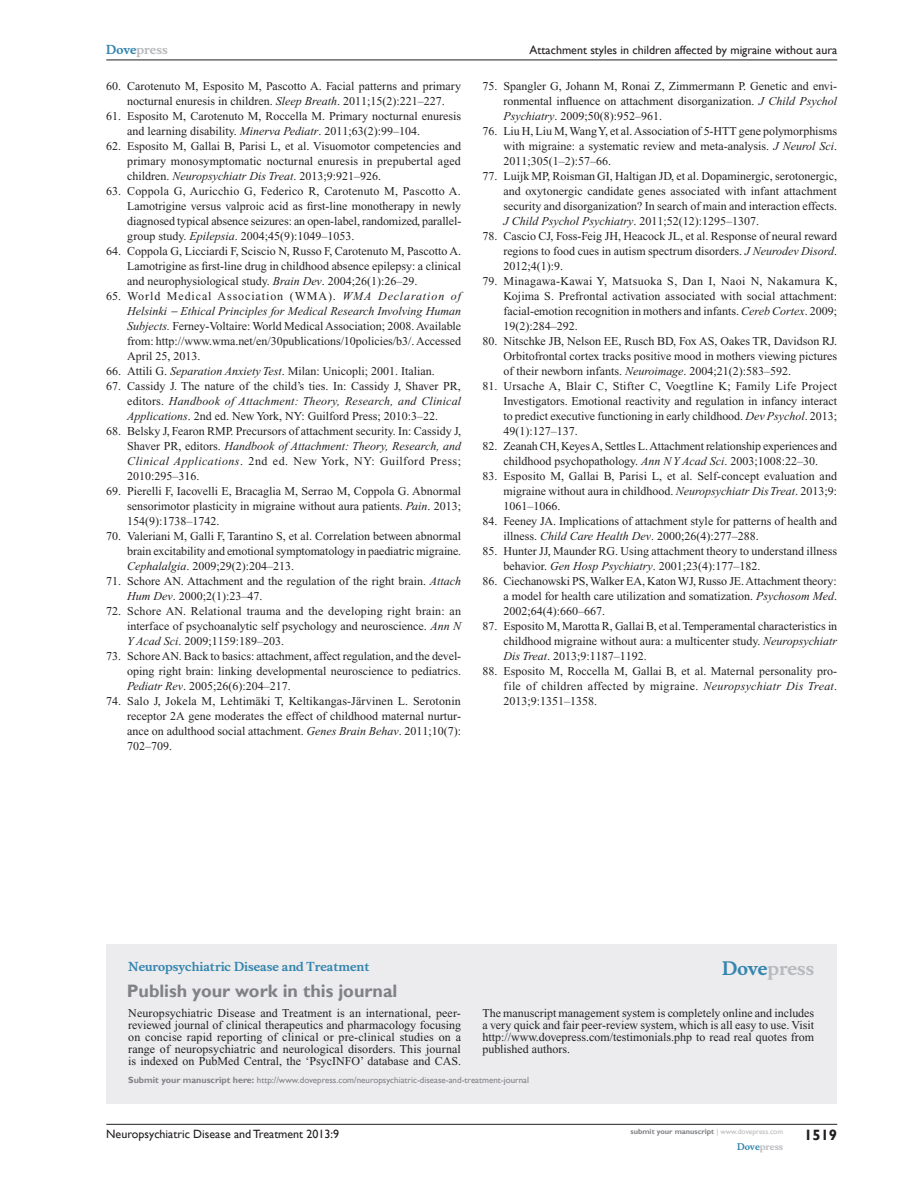
<style>
.page{position:relative;width:918px;height:1188px;background:#fff}
.page>*{position:absolute;margin:0;border:0;box-sizing:border-box;transform-origin:0 0}
.PromBx-H1{font:700 18px "Gill Sans";color:#808285}
.PromBx-Brand{font:700 18px "Musee";color:#b8b9bc}
.t1{font:700 15px "Gill Sans";color:#231f20}
.RefNL2{font:12px/15px "Times New Roman";color:#231f20;text-align:justify}
.PromBx-Tx{font:12px/12px "Times New Roman";color:#231f20;text-align:justify}
.t2{font:12px "Gill Sans";color:#231f20}
.PromBx-JrnlName{font:700 12px "Musee";color:#3485ae}
.t3{font:700 12px "Musee";color:#b8b9bc}
.PromBx-SubmitMssWebA{font:9px "Gill Sans";color:#808285}
.t4{font:700 9px "Musee";color:#b8b9bc}
.t5{font:700 7.5px "Gill Sans";color:#808285}
.s1{color:#3485ae}
.s2{font-style:italic}
.s3{font-weight:700}
.s4{font-weight:400;color:#b8b9bc}
</style>
<div class="page">
<div style="left:106px;top:944px;width:731px;height:159px;background:#ececee"></div>
<hr style="left:106px;top:1124px;width:731px;height:1px;background:#231f20">
<hr style="left:106px;top:60px;width:731px;height:1px;background:#231f20">
<p class="t3" style="left:106px;top:43px;width:63px"><span class="s1">Dove</span>press</p>
<p class="RefNL2" style="left:106px;top:79px;width:356px;text-align:center">60. Carotenuto M, Esposito M, Pascotto A. Facial patterns and primary nocturnal enuresis in children. <span class="s2">Sleep Breath</span>. 2011;15(2):221–227.</p>
<p class="RefNL2" style="left:127px;top:109px;width:335px;text-indent:-21px">61. Esposito M, Carotenuto M, Roccella M. Primary nocturnal enuresis and learning disability. <span class="s2">Minerva Pediatr</span>. 2011;63(2):99–104.</p>
<p class="RefNL2" style="left:127px;top:139px;width:335px;text-indent:-21px">62. Esposito M, Gallai B, Parisi L, et al. Visuomotor competencies and primary monosymptomatic nocturnal enuresis in prepubertal aged children. <span class="s2">Neuropsychiatr Dis Treat</span>. 2013;9:921–926.</p>
<p class="RefNL2" style="left:127px;top:184px;width:336px;text-indent:-21px">63. Coppola G, Auricchio G, Federico R, Carotenuto M, Pascotto A.<br>Lamotrigine versus valproic acid as first-line monotherapy in newly diagnosed typical absence seizures: an open-label, randomized, parallel&shy;group study. <span class="s2">Epilepsia</span>. 2004;45(9):1049–1053.</p>
<p class="RefNL2" style="left:127px;top:244px;width:335px;text-indent:-21px">64. Coppola G, Licciardi F, Sciscio N, Russo F, Carotenuto M, Pascotto A.<br>Lamotrigine as first-line drug in childhood absence epilepsy: a clinical and neurophysiological study. <span class="s2">Brain Dev</span>. 2004;26(1):26–29.</p>
<p class="RefNL2" style="left:127px;top:289px;width:335px;text-indent:-21px">65. World Medical Association (WMA). <span class="s2">WMA Declaration of Helsinki</span> − <span class="s2">Ethical Principles for Medical Research Involving Human Subjects.</span> Ferney-Voltaire: World Medical Association; 2008. Available from: http://www.wma.net/en/30publications/10policies/b3/. Accessed April 25, 2013.</p>
<p class="RefNL2" style="left:106px;top:364px;width:330px">66. Attili G. <span class="s2">Separation Anxiety Test</span>. Milan: Unicopli; 2001. Italian.</p>
<p class="RefNL2" style="left:127px;top:379px;width:335px;text-indent:-21px">67. Cassidy J. The nature of the child’s ties. In: Cassidy J, Shaver PR, editors. <span class="s2">Handbook of Attachment: Theory, Research, and Clinical Applications</span>. 2nd ed. New York, NY: Guilford Press; 2010:3–22.</p>
<p class="RefNL2" style="left:127px;top:424px;width:335px;text-indent:-21px">68. Belsky J, Fearon RMP. Precursors of attachment security. In: Cassidy J, Shaver PR, editors. <span class="s2">Handbook of Attachment: Theory, Research, and Clinical Applications</span>. 2nd ed. New York, NY: Guilford Press; 2010:295–316.</p>
<p class="RefNL2" style="left:127px;top:484px;width:335px;text-indent:-21px">69. Pierelli F, Iacovelli E, Bracaglia M, Serrao M, Coppola G. Abnormal sensorimotor plasticity in migraine without aura patients. <span class="s2">Pain</span>. 2013; 154(9):1738–1742.</p>
<p class="RefNL2" style="left:127px;top:529px;width:336px;text-indent:-21px">70. Valeriani M, Galli F, Tarantino S, et al. Correlation between abnormal brain excitability and emotional symptomatology in paediatric migraine.<br><span class="s2">Cephalalgia</span>. 2009;29(2):204–213.</p>
<p class="RefNL2" style="left:127px;top:574px;width:335px;text-indent:-21px">71. Schore AN. Attachment and the regulation of the right brain. <span class="s2">Attach<br>Hum Dev</span>. 2000;2(1):23–47.</p>
<p class="RefNL2" style="left:127px;top:604px;width:335px;text-indent:-21px">72. Schore AN. Relational trauma and the developing right brain: an interface of psychoanalytic self psychology and neuroscience. <span class="s2">Ann N Y Acad Sci</span>. 2009;1159:189–203.</p>
<p class="RefNL2" style="left:127px;top:649px;width:335px;text-indent:-21px">73. Schore AN. Back to basics: attachment, affect regulation, and the devel&shy;oping right brain: linking developmental neuroscience to pediatrics.<br><span class="s2">Pediatr Rev</span>. 2005;26(6):204–217.</p>
<p class="RefNL2" style="left:127px;top:694px;width:335px;text-indent:-21px">74. Salo J, Jokela M, Lehtimäki T, Keltikangas-Järvinen L. Serotonin receptor 2A gene moderates the effect of childhood maternal nurtur&shy;ance on adulthood social attachment. <span class="s2">Genes Brain Behav</span>. 2011;10(7):<br>702–709.</p>
<p class="t2" style="left:530px;top:43px;width:309px">Attachment styles in children affected by migraine without aura</p>
<p class="RefNL2" style="left:503px;top:79px;width:335px;text-indent:-21px">75. Spangler G, Johann M, Ronai Z, Zimmermann P. Genetic and envi&shy;ronmental influence on attachment disorganization. <span class="s2">J Child Psychol Psychiatry</span>. 2009;50(8):952–961.</p>
<p class="RefNL2" style="left:503px;top:124px;width:335px;text-indent:-21px">76. Liu H, Liu M, Wang Y, et al. Association of 5-HTT gene polymorphisms with migraine: a systematic review and meta-analysis. <span class="s2">J Neurol Sci</span>.<br>2011;305(1–2):57–66.</p>
<p class="RefNL2" style="left:503px;top:169px;width:335px;text-indent:-21px">77. Luijk MP, Roisman GI, Haltigan JD, et al. Dopaminergic, serotonergic, and oxytonergic candidate genes associated with infant attachment security and disorganization? In search of main and interaction effects.<br><span class="s2">J Child Psychol Psychiatry</span>. 2011;52(12):1295–1307.</p>
<p class="RefNL2" style="left:503px;top:229px;width:335px;text-indent:-21px">78. Cascio CJ, Foss-Feig JH, Heacock JL, et al. Response of neural reward regions to food cues in autism spectrum disorders. <span class="s2">J Neurodev Disord</span>.<br>2012;4(1):9.</p>
<p class="RefNL2" style="left:503px;top:274px;width:336px;text-indent:-21px">79. Minagawa-Kawai Y, Matsuoka S, Dan I, Naoi N, Nakamura K, Kojima S. Prefrontal activation associated with social attachment: facial-emotion recognition in mothers and infants. <span class="s2">Cereb Cortex</span>. 2009; 19(2):284–292.</p>
<p class="RefNL2" style="left:503px;top:334px;width:335px;text-indent:-21px">80. Nitschke JB, Nelson EE, Rusch BD, Fox AS, Oakes TR, Davidson RJ.<br>Orbitofrontal cortex tracks positive mood in mothers viewing pictures of their newborn infants. <span class="s2">Neuroimage</span>. 2004;21(2):583–592.</p>
<p class="RefNL2" style="left:503px;top:379px;width:335px;text-indent:-21px">81. Ursache A, Blair C, Stifter C, Voegtline K; Family Life Project Investigators. Emotional reactivity and regulation in infancy interact to predict executive functioning in early childhood. <span class="s2">Dev Psychol</span>. 2013; 49(1):127–137.</p>
<p class="RefNL2" style="left:482px;top:439px;width:356px;text-align:center">82. Zeanah CH, Keyes A, Settles L. Attachment relationship experiences and childhood psychopathology. <span class="s2">Ann N Y Acad Sci</span>. 2003;1008:22–30.</p>
<p class="RefNL2" style="left:503px;top:469px;width:335px;text-indent:-21px">83. Esposito M, Gallai B, Parisi L, et al. Self-concept evaluation and migraine without aura in childhood. <span class="s2">Neuropsychiatr Dis Treat</span>. 2013;9:<br>1061–1066.</p>
<p class="RefNL2" style="left:503px;top:514px;width:335px;text-indent:-21px">84. Feeney JA. Implications of attachment style for patterns of health and illness. <span class="s2">Child Care Health Dev</span>. 2000;26(4):277–288.</p>
<p class="RefNL2" style="left:503px;top:544px;width:335px;text-indent:-21px">85. Hunter JJ, Maunder RG. Using attachment theory to understand illness behavior. <span class="s2">Gen Hosp Psychiatry</span>. 2001;23(4):177–182.</p>
<p class="RefNL2" style="left:503px;top:574px;width:335px;text-indent:-21px">86. Ciechanowski PS, Walker EA, Katon WJ, Russo JE. Attachment theory: a model for health care utilization and somatization. <span class="s2">Psychosom Med</span>.<br>2002;64(4):660–667.</p>
<p class="RefNL2" style="left:503px;top:619px;width:335px;text-indent:-21px">87. Esposito M, Marotta R, Gallai B, et al. Temperamental characteristics in childhood migraine without aura: a multicenter study. <span class="s2">Neuropsychiatr Dis Treat</span>. 2013;9:1187–1192.</p>
<p class="RefNL2" style="left:503px;top:664px;width:335px;text-indent:-21px">88. Esposito M, Roccella M, Gallai B, et al. Maternal personality pro&shy;file of children affected by migraine. <span class="s2">Neuropsychiatr Dis Treat</span>.<br>2013;9:1351–1358.</p>
<p class="PromBx-JrnlName" style="left:128px;top:959px;width:243px">Neuropsychiatric Disease and Treatment</p>
<p class="PromBx-H1" style="left:127px;top:980px;width:272px">Publish your work in this journal</p>
<p class="PromBx-Brand" style="left:722px;top:958px;width:94px"><span class="s1">Dove</span>press</p>
<p class="PromBx-Tx" style="left:128px;top:1007px;width:334px">Neuropsychiatric Disease and Treatment is an international, peer&shy;reviewed journal of clinical therapeutics and pharmacology focusing on concise rapid reporting of clinical or pre-clinical studies on a range of neuropsychiatric and neurological disorders. This journal is indexed on PubMed Central, the ‘PsycINFO’ database and CAS.</p>
<p class="PromBx-Tx" style="left:482px;top:1007px;width:333px">The manuscript management system is completely online and includes a very quick and fair peer-review system, which is all easy to use. Visit http://www.dovepress.com/testimonials.php to read real quotes from published authors.</p>
<p class="PromBx-SubmitMssWebA" style="left:128px;top:1075px;width:402px"><span class="s3">Submit your manuscript here:</span> http://www.dovepress.com/neuropsychiatric-disease-and-treatment-journal</p>
<p class="t2" style="left:106px;top:1127px;width:235px">Neuropsychiatric Disease and Treatment 2013:9</p>
<p class="t5" style="left:631px;top:1127px;width:154px">submit your manuscript <span class="s4">| www.dovepress.com</span></p>
<p class="t4" style="left:737px;top:1141px;width:48px"><span class="s1">Dove</span>press</p>
<p class="t1" style="left:804px;top:1126px;width:35px">1519</p>
</div>
